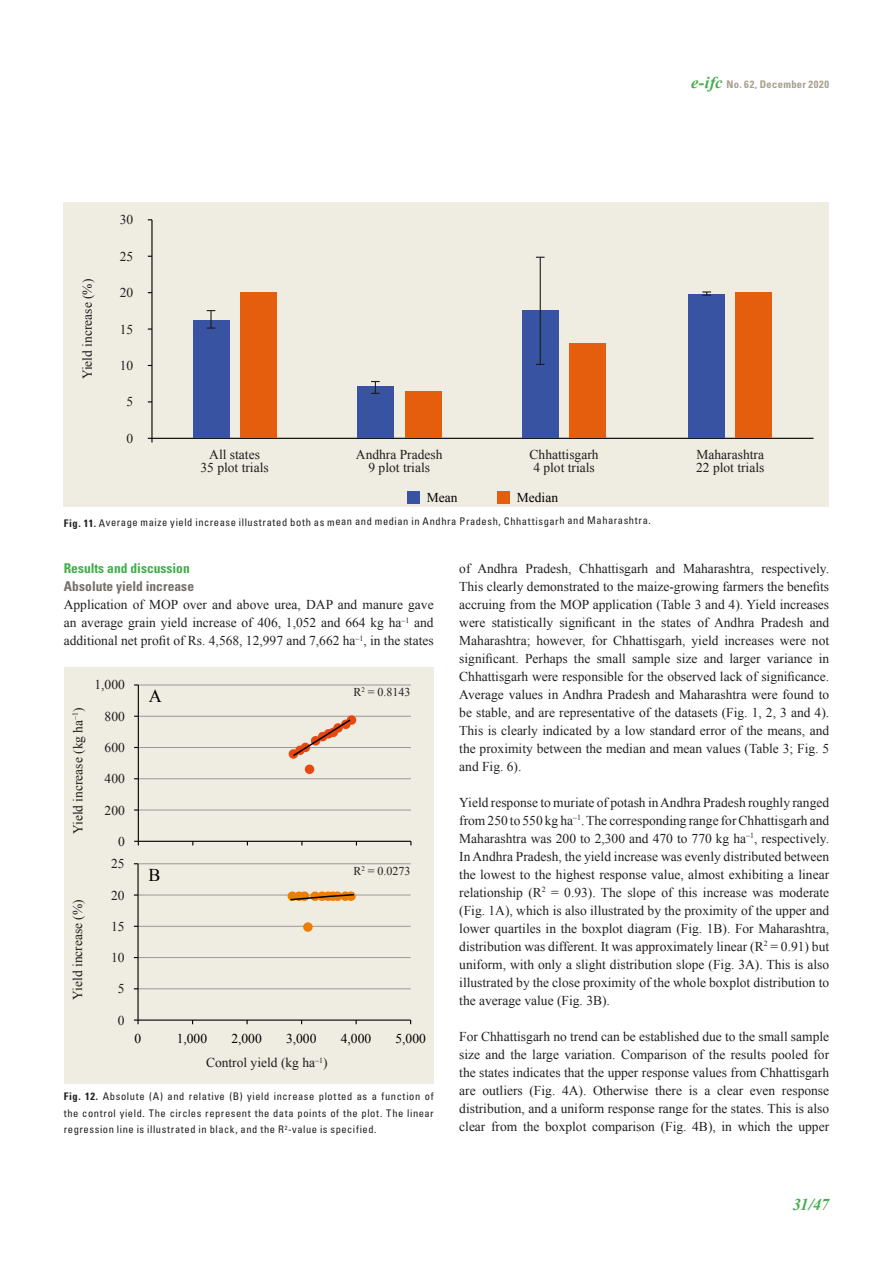
<style>
.page{position:relative;width:893px;height:1263px;background:#fff}
.page>*{position:absolute;margin:0;border:0;box-sizing:border-box;transform-origin:0 0}
.t1{font:18px "Times New Roman";color:#000}
.t2{font:italic 700 16.5px "Times New Roman";color:#40ae49}
.IPI_Standard{font:13.5px/18px "Times New Roman";color:#231f20;text-align:justify}
.t3{font:13.5px/13.5px "Times New Roman";color:#1d1d1b;text-align:center}
.t4{font:13.5px "Times New Roman";color:#000}
.IPI_header_grey{font:700 condensed 13.5px "Univers LT Std";letter-spacing:.005em;color:#746e67}
.IPI_header_green{font:700 condensed 13.5px "Univers LT Std";color:#40ae49}
.IPI_Standard-2{font:12px "Times New Roman";color:#231f20}
.IPI_Figure_caption{font:condensed 10.5px/16.5px "Univers LT Pro";letter-spacing:.05em;color:#231f20;text-align:justify}
.t5{font:700 condensed 10.5px "Univers LT Std";letter-spacing:.035em;color:#a69e8f}
.s1{font-family:"Times New Roman";font-style:italic;font-stretch:normal;font-size:16.5px;color:#40ae49}
.s2{font-family:"Univers LT Std";font-weight:700}
</style>
<div class="page">
<div style="left:64px;top:202px;width:765px;height:305px;background:#efece1"></div>
<hr style="left:151px;top:220px;width:2px;height:218px;background:#000">
<hr style="left:152px;top:438px;width:662px;height:1px;background:#000">
<div style="left:240px;top:293px;width:36px;height:145px;background:#e55e0e"></div>
<div style="left:193px;top:320px;width:36px;height:118px;background:#3853a1"></div>
<svg style="left:207px;top:310px;width:8px;height:19px"></svg>
<div style="left:405px;top:391px;width:36px;height:47px;background:#e55e0e"></div>
<div style="left:357px;top:387px;width:37px;height:51px;background:#3853a1"></div>
<svg style="left:371px;top:381px;width:9px;height:13px"></svg>
<div style="left:570px;top:343px;width:36px;height:95px;background:#e55e0e"></div>
<div style="left:522px;top:310px;width:36px;height:128px;background:#3853a1"></div>
<hr style="left:540px;top:257px;width:1px;height:107px;background:#1d1d1b">
<div style="left:736px;top:293px;width:36px;height:145px;background:#e55e0e"></div>
<div style="left:688px;top:294px;width:37px;height:144px;background:#3853a1"></div>
<svg style="left:702px;top:291px;width:9px;height:5px"></svg>
<div style="left:497px;top:492px;width:13px;height:12px;background:#e55e0e"></div>
<div style="left:407px;top:492px;width:13px;height:12px;background:#3853a1"></div>
<div style="left:64px;top:668px;width:370px;height:181px;background:#efece1"></div>
<hr style="left:138px;top:841px;width:273px;height:1px;background:#000">
<hr style="left:138px;top:716px;width:273px;height:1px;background:#999">
<hr style="left:138px;top:747px;width:273px;height:1px;background:#999">
<hr style="left:138px;top:778px;width:273px;height:1px;background:#999">
<hr style="left:138px;top:810px;width:273px;height:1px;background:#999">
<hr style="left:138px;top:685px;width:273px;height:1px;background:#999">
<div style="left:305px;top:764px;width:9px;height:10px;background:#e84810;border-radius:50%"></div>
<svg style="left:289px;top:749px;width:9px;height:10px"></svg>
<div style="left:347px;top:715px;width:9px;height:10px;background:#e84810;border-radius:50%"></div>
<svg style="left:291px;top:718px;width:61px;height:40px"></svg>
<hr style="left:138px;top:685px;width:1px;height:156px;background:#000">
<div style="left:64px;top:847px;width:370px;height:236px;background:#efece1"></div>
<hr style="left:138px;top:1019px;width:273px;height:2px;background:#000">
<hr style="left:138px;top:895px;width:273px;height:1px;background:#999">
<hr style="left:138px;top:926px;width:273px;height:1px;background:#999">
<hr style="left:138px;top:957px;width:273px;height:1px;background:#999">
<hr style="left:138px;top:988px;width:273px;height:1px;background:#999">
<hr style="left:138px;top:863px;width:273px;height:1px;background:#999">
<svg style="left:303px;top:922px;width:10px;height:10px"></svg>
<svg style="left:288px;top:891px;width:9px;height:10px"></svg>
<div style="left:328px;top:891px;width:9px;height:10px;background:#ef7d00;border-radius:50%"></div>
<div style="left:333px;top:891px;width:9px;height:10px;background:#ef7d00;border-radius:50%"></div>
<svg style="left:346px;top:891px;width:10px;height:10px"></svg>
<svg style="left:289px;top:893px;width:66px;height:8px"></svg>
<hr style="left:137px;top:864px;width:2px;height:156px;background:#000">
<svg style="left:134px;top:1019px;width:5px;height:5px"></svg>
<p class="t3" style="left:80px;top:379px;width:102px;rotate:-90deg">Yield increase (%)</p>
<p class="t3" style="left:120px;top:213px;width:15px">30</p>
<p class="t3" style="left:120px;top:249px;width:15px">25</p>
<p class="t3" style="left:120px;top:286px;width:15px">20</p>
<p class="t3" style="left:120px;top:322px;width:15px">15</p>
<p class="t3" style="left:120px;top:358px;width:15px">10</p>
<p class="t3" style="left:126px;top:395px;width:8px">5</p>
<p class="t3" style="left:126px;top:431px;width:8px">0</p>
<p class="t5" style="left:691px;top:78px;width:140px"><span class="s1">e-ifc</span> No. 62, December 2020</p>
<p class="t3" style="left:200px;top:447px;width:70px">All states<br>35 plot trials</p>
<p class="t3" style="left:530px;top:447px;width:70px;text-align:left">Chhattisgarh<br>4 plot trials</p>
<p class="t3" style="left:696px;top:447px;width:70px;text-align:left">Maharashtra<br>22 plot trials</p>
<p class="t4" style="left:427px;top:488px;width:32px">Mean</p>
<p class="t4" style="left:517px;top:488px;width:43px">Median</p>
<p class="IPI_Figure_caption" style="left:64px;top:513px;width:589px"><span class="s2">Fig. 11.</span> Average maize yield increase illustrated both as mean and median in Andhra Pradesh, Chhattisgarh and Maharashtra.</p>
<p class="t3" style="left:356px;top:447px;width:88px">Andhra Pradesh<br>9 plot trials</p>
<p class="IPI_header_green" style="left:64px;top:560px;width:127px">Results and discussion</p>
<p class="IPI_header_grey" style="left:64px;top:578px;width:132px">Absolute yield increase</p>
<p class="IPI_Standard" style="left:64px;top:595px;width:371px">Application of MOP over and above urea, DAP and manure gave an average grain yield increase of 406, 1,052 and 664 kg ha<sup>–1</sup> and additional net profit of Rs. 4,568, 12,997 and 7,662 ha<sup>–1</sup>, in the states</p>
<p class="t3" style="left:71px;top:834px;width:128px;rotate:-90deg">Yield increase (kg ha<sup>–1</sup>)</p>
<p class="t3" style="left:71px;top:1000px;width:102px;rotate:-90deg">Yield increase (%)</p>
<p class="t3" style="left:94px;top:678px;width:32px">1,000</p>
<p class="t3" style="left:105px;top:709px;width:22px">800</p>
<p class="t3" style="left:105px;top:740px;width:22px">600</p>
<p class="t3" style="left:105px;top:772px;width:22px">400</p>
<p class="t3" style="left:105px;top:803px;width:22px">200</p>
<p class="t3" style="left:118px;top:834px;width:8px">0</p>
<p class="t3" style="left:111px;top:857px;width:15px">25</p>
<p class="t3" style="left:111px;top:888px;width:15px">20</p>
<p class="t3" style="left:111px;top:919px;width:15px">15</p>
<p class="t3" style="left:111px;top:950px;width:15px">10</p>
<p class="t3" style="left:118px;top:982px;width:8px">5</p>
<p class="t3" style="left:118px;top:1013px;width:8px">0</p>
<p class="t1" style="left:149px;top:684px;width:14px">A</p>
<p class="IPI_Standard-2" style="left:353px;top:684px;width:59px">R<sup>2</sup> = 0.8143</p>
<p class="t1" style="left:149px;top:863px;width:14px">B</p>
<p class="IPI_Standard-2" style="left:353px;top:863px;width:59px">R<sup>2</sup> = 0.0273</p>
<p class="t4" style="left:134px;top:1029px;width:8px">0</p>
<p class="t4" style="left:177px;top:1029px;width:32px">1,000</p>
<p class="t4" style="left:231px;top:1029px;width:32px">2,000</p>
<p class="t4" style="left:286px;top:1029px;width:32px">3,000</p>
<p class="t4" style="left:341px;top:1029px;width:32px">4,000</p>
<p class="t4" style="left:395px;top:1029px;width:32px">5,000</p>
<p class="t3" style="left:206px;top:1055px;width:123px">Control yield (kg ha<sup>–1</sup>)</p>
<p class="IPI_Figure_caption" style="left:64px;top:1088px;width:371px"><span class="s2">Fig. 12.</span> Absolute (A) and relative (B) yield increase plotted as a function of the control yield. The circles represent the data points of the plot. The linear regression line is illustrated in black, and the R<sup>2</sup>-value is specified.</p>
<p class="IPI_Standard" style="left:459px;top:559px;width:371px">of Andhra Pradesh, Chhattisgarh and Maharashtra, respectively.<br>This clearly demonstrated to the maize-growing farmers the benefits accruing from the MOP application (Table 3 and 4). Yield increases were statistically significant in the states of Andhra Pradesh and Maharashtra; however, for Chhattisgarh, yield increases were not significant. Perhaps the small sample size and larger variance in Chhattisgarh were responsible for the observed lack of significance.<br>Average values in Andhra Pradesh and Maharashtra were found to be stable, and are representative of the datasets (Fig. 1, 2, 3 and 4).<br>This is clearly indicated by a low standard error of the means, and the proximity between the median and mean values (Table 3; Fig. 5 and Fig. 6).</p>
<p class="IPI_Standard" style="left:459px;top:793px;width:371px">Yield response to muriate of potash in Andhra Pradesh roughly ranged from 250 to 550 kg ha<sup>–1</sup>. The corresponding range for Chhattisgarh and Maharashtra was 200 to 2,300 and 470 to 770 kg ha<sup>–1</sup>, respectively.<br>In Andhra Pradesh, the yield increase was evenly distributed between the lowest to the highest response value, almost exhibiting a linear relationship (R<sup>2</sup> = 0.93). The slope of this increase was moderate (Fig. 1A), which is also illustrated by the proximity of the upper and lower quartiles in the boxplot diagram (Fig. 1B). For Maharashtra, distribution was different. It was approximately linear (R<sup>2</sup> = 0.91) but uniform, with only a slight distribution slope (Fig. 3A). This is also illustrated by the close proximity of the whole boxplot distribution to the average value (Fig. 3B).</p>
<p class="IPI_Standard" style="left:459px;top:1027px;width:371px">For Chhattisgarh no trend can be established due to the small sample size and the large variation. Comparison of the results pooled for the states indicates that the upper response values from Chhattisgarh are outliers (Fig. 4A). Otherwise there is a clear even response distribution, and a uniform response range for the states. This is also clear from the boxplot comparison (Fig. 4B), in which the upper</p>
<p class="t2" style="left:793px;top:1193px;width:38px">31/47</p>
</div>
